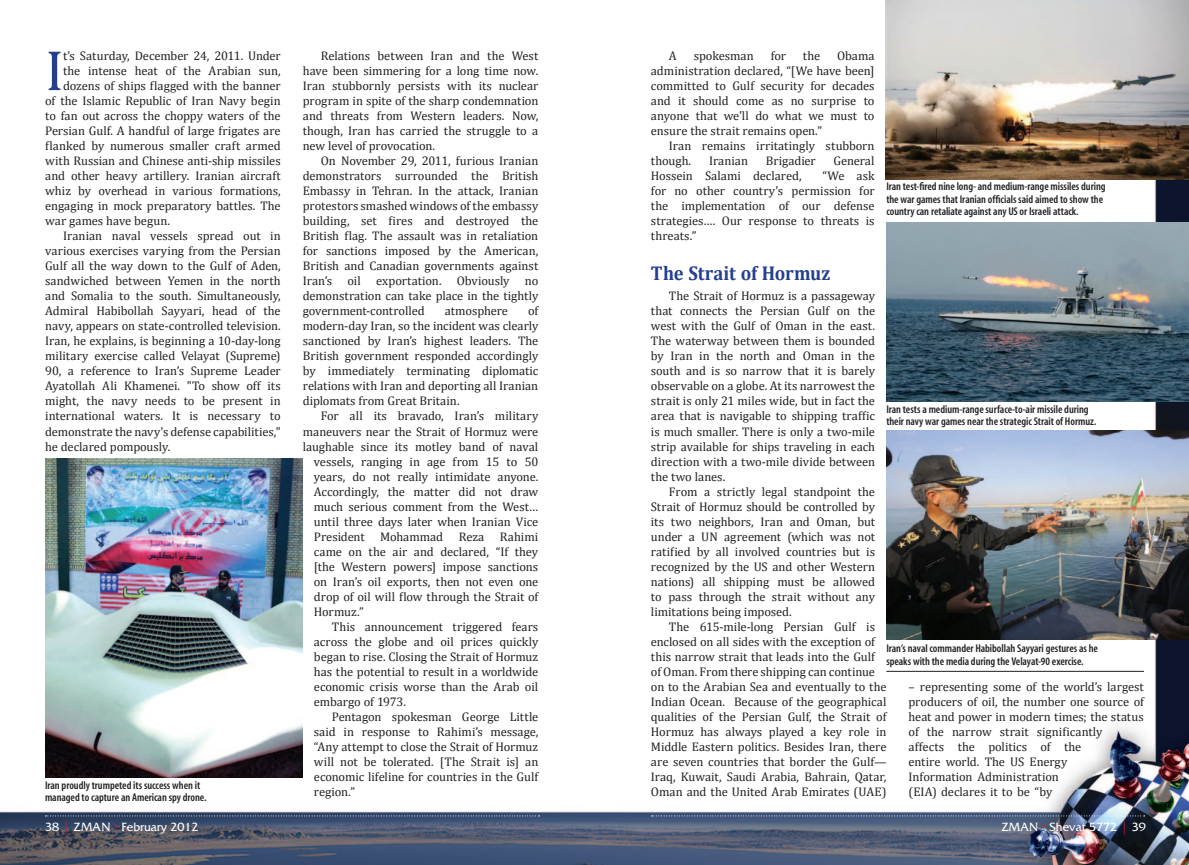
<style>
.page{position:relative;width:1189px;height:865px;background:#fff}
.page>*{position:absolute;margin:0;border:0;box-sizing:border-box;transform-origin:0 0}
.t1{font:57.5px "Cambria";color:#253f8e}
.t2{font:700 20px "Cambria";letter-spacing:-.01em;color:#253f8e;scale:.93 1}
.t3{font:12.5px/15px "Cambria";letter-spacing:-.005em;color:#231f20;text-align:justify}
.t4{font:12.5px "Friz Quadrata";color:#fff}
.t5{font:600 condensed 11.25px/12.5px "Myriad";letter-spacing:-.005em;color:#231f20}
.s1{color:#d1232a}
</style>
<div class="page">
<img style="left:0;top:179px;width:1188px;height:685px">
<img style="left:885px;top:0;width:303px;height:179px">
<img style="left:886px;top:222px;width:302px;height:179px">
<img style="left:886px;top:430px;width:302px;height:209px">
<img style="left:45px;top:458px;width:257px;height:318px">
<hr style="left:886px;top:670px;width:257px;height:1px;background:#231f20">
<svg style="left:45px;top:815px;width:494px;height:1px"></svg>
<svg style="left:651px;top:815px;width:493px;height:1px"></svg>
<p class="t3" style="left:668px;top:48px;width:9px">A</p>
<p class="t3" style="left:693px;top:48px;width:62px">spokesman</p>
<p class="t3" style="left:770px;top:48px;width:17px">for</p>
<p class="t3" style="left:802px;top:48px;width:19px">the</p>
<h1 class="t1" style="left:45px;top:37px;width:20px">I</h1>
<p class="t3" style="left:63px;top:48px;width:219px">t’s Saturday, December 24, 2011. Under</p>
<p class="t3" style="left:303px;top:48px;width:237px;text-indent:18px">Relations between Iran and the West have been simmering for a long time now.<br>Iran stubbornly persists with its nuclear program in spite of the sharp condemnation and threats from Western leaders. Now, though, Iran has carried the struggle to a new level of provocation.</p>
<p class="t3" style="left:303px;top:153px;width:237px;text-indent:18px">On November 29, 2011, furious Iranian demonstrators surrounded the British Embassy in Tehran. In the attack, Iranian protestors smashed windows of the embassy building, set fires and destroyed the British flag. The assault was in retaliation for sanctions imposed by the American, British and Canadian governments against Iran’s oil exportation. Obviously no demonstration can take place in the tightly government-controlled</p>
<p class="t3" style="left:650px;top:48px;width:225px;text-indent:186px">Obama administration declared, “[We have been] committed to Gulf security for decades and it should come as no surprise to anyone that we'll do what we must to ensure the strait remains open.”</p>
<p class="t3" style="left:650px;top:138px;width:225px;text-indent:18px">Iran remains irritatingly stubborn though.</p>
<p class="t3" style="left:63px;top:63px;width:219px">the intense heat of the Arabian sun,</p>
<p class="t3" style="left:63px;top:78px;width:219px">dozens of ships flagged with the banner</p>
<p class="t3" style="left:45px;top:93px;width:237px">of the Islamic Republic of Iran Navy begin</p>
<p class="t3" style="left:45px;top:108px;width:237px">to fan out across the choppy waters of the</p>
<p class="t3" style="left:45px;top:123px;width:237px">Persian Gulf. A handful of large frigates are</p>
<p class="t3" style="left:45px;top:138px;width:237px">flanked by numerous smaller craft armed</p>
<p class="t3" style="left:45px;top:153px;width:237px">with Russian and Chinese anti-ship missiles</p>
<p class="t3" style="left:45px;top:168px;width:237px">and other heavy artillery. Iranian aircraft</p>
<p class="t3" style="left:45px;top:183px;width:237px">whiz by overhead in various formations,</p>
<p class="t3" style="left:45px;top:198px;width:237px">engaging in mock preparatory battles. The</p>
<p class="t3" style="left:45px;top:213px;width:126px">war games have begun.</p>
<p class="t3" style="left:63px;top:228px;width:219px">Iranian naval vessels spread out in</p>
<p class="t3" style="left:45px;top:243px;width:237px">various exercises varying from the Persian</p>
<p class="t3" style="left:45px;top:258px;width:237px">Gulf all the way down to the Gulf of Aden,</p>
<p class="t3" style="left:45px;top:273px;width:237px">sandwiched between Yemen in the north</p>
<p class="t3" style="left:45px;top:288px;width:237px">and Somalia to the south. Simultaneously,</p>
<p class="t3" style="left:45px;top:303px;width:237px">Admiral Habibollah Sayyari, head of the</p>
<p class="t3" style="left:45px;top:318px;width:237px">navy, appears on state-controlled television.</p>
<p class="t3" style="left:45px;top:333px;width:237px">Iran, he explains, is beginning a 10-day-long</p>
<p class="t3" style="left:45px;top:348px;width:237px">military exercise called Velayat (Supreme)</p>
<p class="t3" style="left:45px;top:363px;width:237px">90, a reference to Iran’s Supreme Leader</p>
<p class="t3" style="left:45px;top:378px;width:237px">Ayatollah Ali Khamenei. "To show off its</p>
<p class="t3" style="left:45px;top:393px;width:237px">might, the navy needs to be present in</p>
<p class="t3" style="left:45px;top:408px;width:237px">international waters. It is necessary to</p>
<p class="t3" style="left:45px;top:423px;width:237px">demonstrate the navy's defense capabilities,"</p>
<p class="t3" style="left:45px;top:438px;width:126px">he declared pompously.</p>
<p class="t3" style="left:708px;top:153px;width:41px">Iranian</p>
<p class="t3" style="left:765px;top:153px;width:51px">Brigadier</p>
<p class="t3" style="left:833px;top:153px;width:43px">General</p>
<p class="t3" style="left:650px;top:168px;width:152px">Hossein Salami declared,</p>
<p class="t3" style="left:650px;top:168px;width:225px;text-indent:171px">“We ask for no other country's permission for the implementation of our defense strategies…. Our response to threats is threats.”</p>
<h2 class="t2" style="left:650px;top:260px;width:194px">The Strait of Hormuz</h2>
<p class="t3" style="left:650px;top:288px;width:225px;text-indent:18px">The Strait of Hormuz is a passageway that connects the Persian Gulf on the west with the Gulf of Oman in the east.<br>The waterway between them is bounded by Iran in the north and Oman in the south and is so narrow that it is barely observable on a globe. At its narrowest the strait is only 21 miles wide, but in fact the area that is navigable to shipping traffic is much smaller. There is only a two-mile strip available for ships traveling in each direction with a two-mile divide between the two lanes.</p>
<p class="t3" style="left:650px;top:483px;width:225px;text-indent:18px">From a strictly legal standpoint the Strait of Hormuz should be controlled by its two neighbors, Iran and Oman, but under a UN agreement (which was not ratified by all involved countries but is recognized by the US and other Western nations) all shipping must be allowed to pass through the strait without any limitations being imposed.</p>
<p class="t3" style="left:650px;top:618px;width:237px;text-align:left;text-indent:18px">The 615-mile-long Persian Gulf is enclosed on all sides with the exception of this narrow strait that leads into the Gulf of Oman. From there shipping can continue on to the Arabian Sea and eventually to the Indian Ocean. Because of the geographical qualities of the Persian Gulf, the Strait of Hormuz has always played a key role in Middle Eastern politics. Besides Iran, there are seven countries that border the Gulf— Iraq, Kuwait, Saudi Arabia, Bahrain, Qatar, Oman and the United Arab Emirates (UAE)</p>
<p class="t5" style="left:886px;top:181px;width:221px">Iran test-fired nine long- and medium-range missiles during the war games that Iranian officials said aimed to show the country can retaliate against any US or Israeli attack.</p>
<p class="t3" style="left:303px;top:303px;width:237px;text-indent:225px">of modern-day Iran, so the incident was clearly sanctioned by Iran’s highest leaders. The British government responded accordingly by immediately terminating diplomatic relations with Iran and deporting all Iranian diplomats from Great Britain.</p>
<p class="t3" style="left:321px;top:408px;width:219px">For all its bravado, Iran’s military</p>
<p class="t3" style="left:303px;top:423px;width:237px">maneuvers near the Strait of Hormuz were</p>
<p class="t3" style="left:303px;top:438px;width:237px">laughable since its motley band of naval</p>
<p class="t3" style="left:314px;top:453px;width:226px">vessels, ranging in age from 15 to 50</p>
<p class="t3" style="left:314px;top:468px;width:226px">years, do not really intimidate anyone.</p>
<p class="t3" style="left:314px;top:483px;width:226px">Accordingly, the matter did not draw</p>
<p class="t3" style="left:314px;top:498px;width:226px">much serious comment from the West…</p>
<p class="t3" style="left:314px;top:513px;width:226px">until three days later when Iranian Vice</p>
<p class="t3" style="left:314px;top:528px;width:226px">President Mohammad Reza Rahimi</p>
<p class="t3" style="left:314px;top:543px;width:226px">came on the air and declared, “If they</p>
<p class="t3" style="left:314px;top:558px;width:226px">[the Western powers] impose sanctions</p>
<p class="t3" style="left:314px;top:573px;width:226px">on Iran’s oil exports, then not even one</p>
<p class="t3" style="left:314px;top:588px;width:226px">drop of oil will flow through the Strait of</p>
<p class="t3" style="left:314px;top:603px;width:52px">Hormuz.”</p>
<p class="t3" style="left:332px;top:618px;width:208px">This announcement triggered fears</p>
<p class="t3" style="left:314px;top:633px;width:226px">across the globe and oil prices quickly</p>
<p class="t3" style="left:314px;top:648px;width:226px">began to rise. Closing the Strait of Hormuz</p>
<p class="t3" style="left:314px;top:663px;width:226px">has the potential to result in a worldwide</p>
<p class="t3" style="left:314px;top:678px;width:226px">economic crisis worse than the Arab oil</p>
<p class="t3" style="left:314px;top:693px;width:94px">embargo of 1973.</p>
<p class="t3" style="left:332px;top:708px;width:208px">Pentagon spokesman George Little</p>
<p class="t3" style="left:314px;top:723px;width:226px">said in response to Rahimi’s message,</p>
<p class="t3" style="left:314px;top:738px;width:226px">“Any attempt to close the Strait of Hormuz</p>
<p class="t3" style="left:314px;top:753px;width:226px">will not be tolerated. [The Strait is] an</p>
<p class="t3" style="left:314px;top:768px;width:226px">economic lifeline for countries in the Gulf</p>
<p class="t3" style="left:314px;top:783px;width:43px">region.”</p>
<p class="t3" style="left:444px;top:303px;width:65px">atmosphere</p>
<p class="t5" style="left:886px;top:403px;width:211px">Iran tests a medium-range surface-to-air missile during their navy war games near the strategic Strait of Hormuz.</p>
<p class="t5" style="left:886px;top:642px;width:213px">Iran’s naval commander Habibollah Sayyari gestures as he speaks with the media during the Velayat-90 exercise.</p>
<p class="t3" style="left:908px;top:678px;width:237px;text-align:left">– representing some of the world’s largest producers of oil, the number one source of heat and power in modern times; the status of the narrow strait significantly<br>affects the politics of the<br>entire world. The US Energy<br>Information Administration<br>(EIA) declares it to be “by</p>
<p class="t5" style="left:45px;top:778px;width:163px">Iran proudly trumpeted its success when it managed to capture an American spy drone.</p>
<p class="t4" style="left:45px;top:819px;width:155px">38 <span class="s1">|</span> ZMAN <span class="s1">•</span> February 2012</p>
<p class="t4" style="left:1001px;top:819px;width:146px">ZMAN <span class="s1">•</span> Shevat 5772 <span class="s1">|</span> 39</p>
</div>
